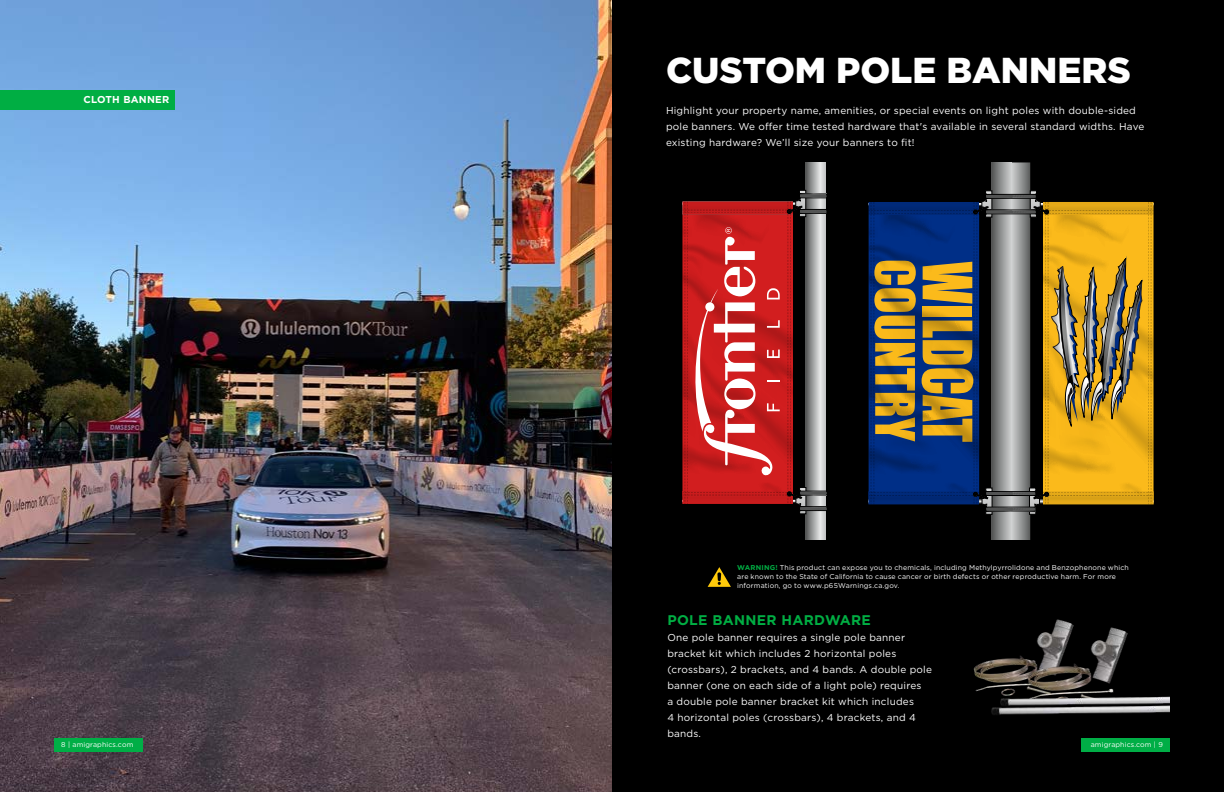
<style>
.page{position:relative;width:1224px;height:792px;background:#000}
.page>*{position:absolute;margin:0;border:0;box-sizing:border-box;transform-origin:0 0}
.t1{font:900 36px "Gotham";color:#fff}
.t2{font:700 14px "Gotham";letter-spacing:.02em;color:#00ae43}
.t3{font:10px/16px "Gotham";letter-spacing:.02em;color:#fff}
.t4{font:700 10px "Gotham";letter-spacing:.02em;color:#fff}
.t5{font:7px/9px "Gotham";letter-spacing:.02em;color:#fff}
.s1{font-weight:700;color:#00ae43}
</style>
<div class="page">
<img style="left:0;top:0;width:612px;height:792px">
<div style="left:0;top:90px;width:175px;height:19px;background:#00ae43"></div>
<svg style="left:707px;top:567px;width:24px;height:20px"></svg>
<img style="left:973px;top:619px;width:97px;height:77px">
<img style="left:991px;top:707px;width:138px;height:8px">
<img style="left:1025px;top:623px;width:103px;height:74px">
<img style="left:999px;top:697px;width:171px;height:16px">
<svg style="left:806px;top:162px;width:19px;height:378px"></svg>
<svg style="left:1012px;top:162px;width:18px;height:378px"></svg>
<div style="left:992px;top:162px;width:20px;height:378px;background:linear-gradient(to right,#585959,#cbcdcd)"></div>
<svg style="left:868px;top:190px;width:286px;height:325px;background:#7b6d44"></svg>
<svg style="left:682px;top:190px;width:145px;height:325px;background:#ab4142"></svg>
<div style="left:54px;top:738px;width:89px;height:14px;background:#00ae46"></div>
<div style="left:1081px;top:738px;width:89px;height:14px;background:#00ae46"></div>
<p class="t4" style="left:84px;top:93px;width:87px">CLOTH BANNER</p>
<h1 class="t1" style="left:666px;top:45px;width:466px">CUSTOM POLE BANNERS</h1>
<p class="t3" style="left:666px;top:103px;width:480px">Highlight your property name, amenities, or special events on light poles with double-sided pole banners. We offer time tested hardware that's available in several standard widths. Have existing hardware? We’ll size your banners to fit!</p>
<p class="t5" style="left:737px;top:563px;width:393px"><span class="s1">WARNING!</span> This product can expose you to chemicals, including Methylpyrrolidone and Benzophenone which are known to the State of California to cause cancer or birth defects or other reproductive harm. For more information, go to www.p65Warnings.ca.gov.</p>
<h2 class="t2" style="left:667px;top:610px;width:205px">POLE BANNER HARDWARE</h2>
<p class="t3" style="left:667px;top:629px;width:266px">One pole banner requires a single pole banner bracket kit which includes 2 horizontal poles (crossbars), 2 brackets, and 4 bands. A double pole banner (one on each side of a light pole) requires<br>a double pole banner bracket kit which includes<br>4 horizontal poles (crossbars), 4 brackets, and 4 bands.</p>
<p class="t5" style="left:61px;top:740px;width:74px">8 | amigraphics.com</p>
<p class="t5" style="left:1091px;top:740px;width:74px">amigraphics.com | 9</p>
</div>
